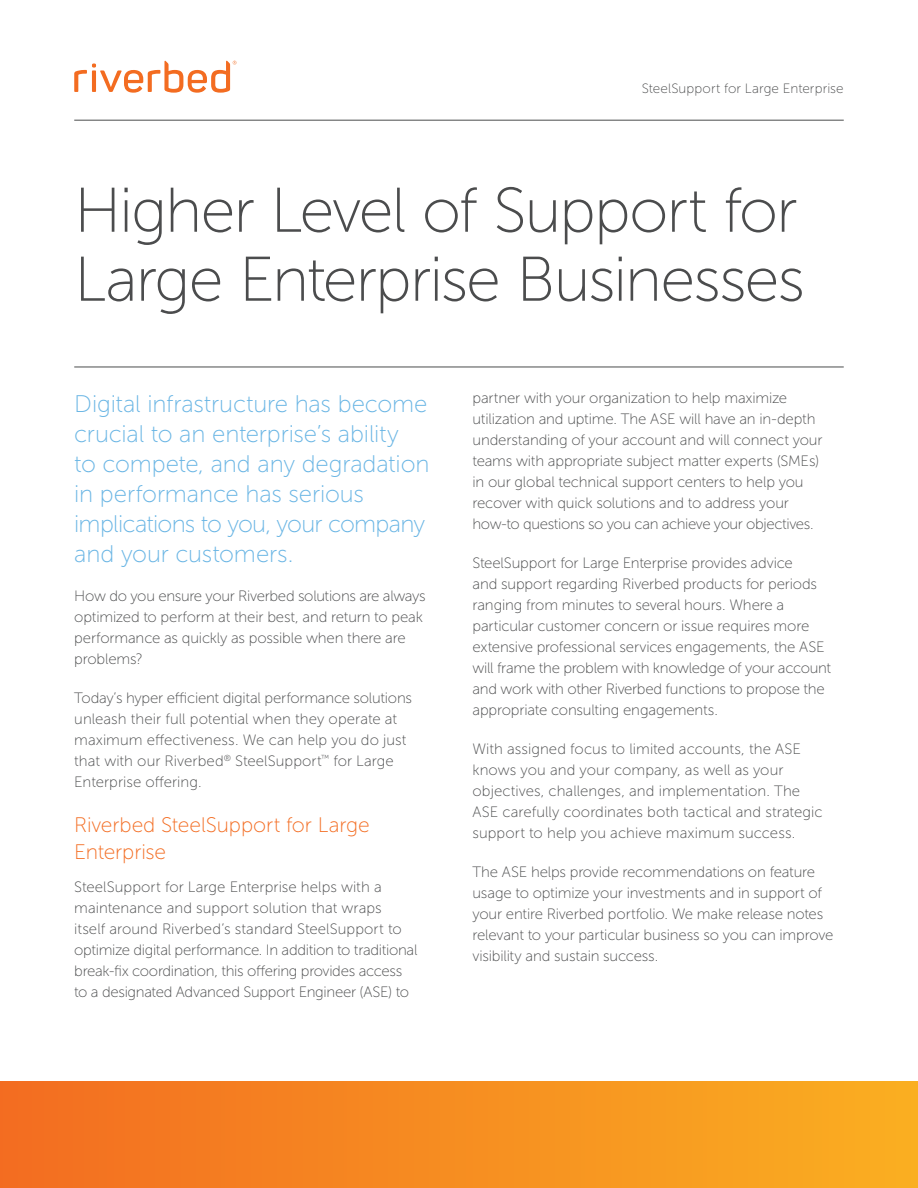
<style>
.page{position:relative;width:918px;height:1188px;background:#fff}
.page>*{position:absolute;margin:0;border:0;box-sizing:border-box;transform-origin:0 0}
.t1{font:63px/69px "Museo Sans 100";letter-spacing:-.03em;color:#4b4c4d}
.t2{font:24px/30px "Museo Sans 100";letter-spacing:-.01em;color:#69b5e4}
.t3{font:21px/27px "Museo Sans 100";letter-spacing:-.005em;color:#f36c21}
.t4{font:15px/21px "Museo Sans 100";letter-spacing:-.01em;color:#4b4c4d}
.t5{font:13.5px "Museo Sans 100";letter-spacing:.01em;color:#4b4c4d}
</style>
<div class="page">
<hr style="left:74px;top:120px;width:770px;height:1px;background:#4b4c4d">
<svg style="left:74px;top:61px;width:162px;height:32px"></svg>
<div style="left:0;top:1081px;width:918px;height:107px;background:linear-gradient(to right,#f36c21,#faaf21)"></div>
<hr style="left:74px;top:367px;width:770px;height:1px;background:#4b4c4d">
<p class="t5" style="left:642px;top:81px;width:204px">SteelSupport for Large Enterprise</p>
<h1 class="t1" style="left:74px;top:176px;width:732px">Higher Level of Support for<br>Large Enterprise Businesses</h1>
<h2 class="t2" style="left:74px;top:389px;width:357px">Digital infrastructure has become crucial to an enterprise’s ability<br>to compete, and any degradation in performance has serious implications to you, your company and your customers.</h2>
<p class="t4" style="left:74px;top:585px;width:353px">How do you ensure your Riverbed solutions are always optimized to perform at their best, and return to peak performance as quickly as possible when there are problems?</p>
<p class="t4" style="left:74px;top:687px;width:339px">Today’s hyper efficient digital performance solutions unleash their full potential when they operate at maximum effectiveness. We can help you do just that with our Riverbed<sup>®</sup> SteelSupport<sup>™</sup> for Large Enterprise offering.</p>
<h3 class="t3" style="left:74px;top:811px;width:297px">Riverbed SteelSupport for Large<br>Enterprise</h3>
<p class="t4" style="left:74px;top:876px;width:345px">SteelSupport for Large Enterprise helps with a maintenance and support solution that wraps<br>itself around Riverbed’s standard SteelSupport to optimize digital performance. In addition to traditional break-fix coordination, this offering provides access to a designated Advanced Support Engineer (ASE) to</p>
<p class="t4" style="left:472px;top:387px;width:352px">partner with your organization to help maximize utilization and uptime. The ASE will have an in-depth understanding of your account and will connect your teams with appropriate subject matter experts (SMEs) in our global technical support centers to help you recover with quick solutions and to address your how-to questions so you can achieve your objectives.</p>
<p class="t4" style="left:473px;top:552px;width:360px">SteelSupport for Large Enterprise provides advice<br>and support regarding Riverbed products for periods ranging from minutes to several hours. Where a particular customer concern or issue requires more extensive professional services engagements, the ASE will frame the problem with knowledge of your account and work with other Riverbed functions to propose the appropriate consulting engagements.</p>
<p class="t4" style="left:473px;top:738px;width:352px">With assigned focus to limited accounts, the ASE knows you and your company, as well as your objectives, challenges, and implementation. The ASE carefully coordinates both tactical and strategic support to help you achieve maximum success.</p>
<p class="t4" style="left:473px;top:861px;width:362px">The ASE helps provide recommendations on feature usage to optimize your investments and in support of your entire Riverbed portfolio. We make release notes relevant to your particular business so you can improve visibility and sustain success.</p>
</div>
